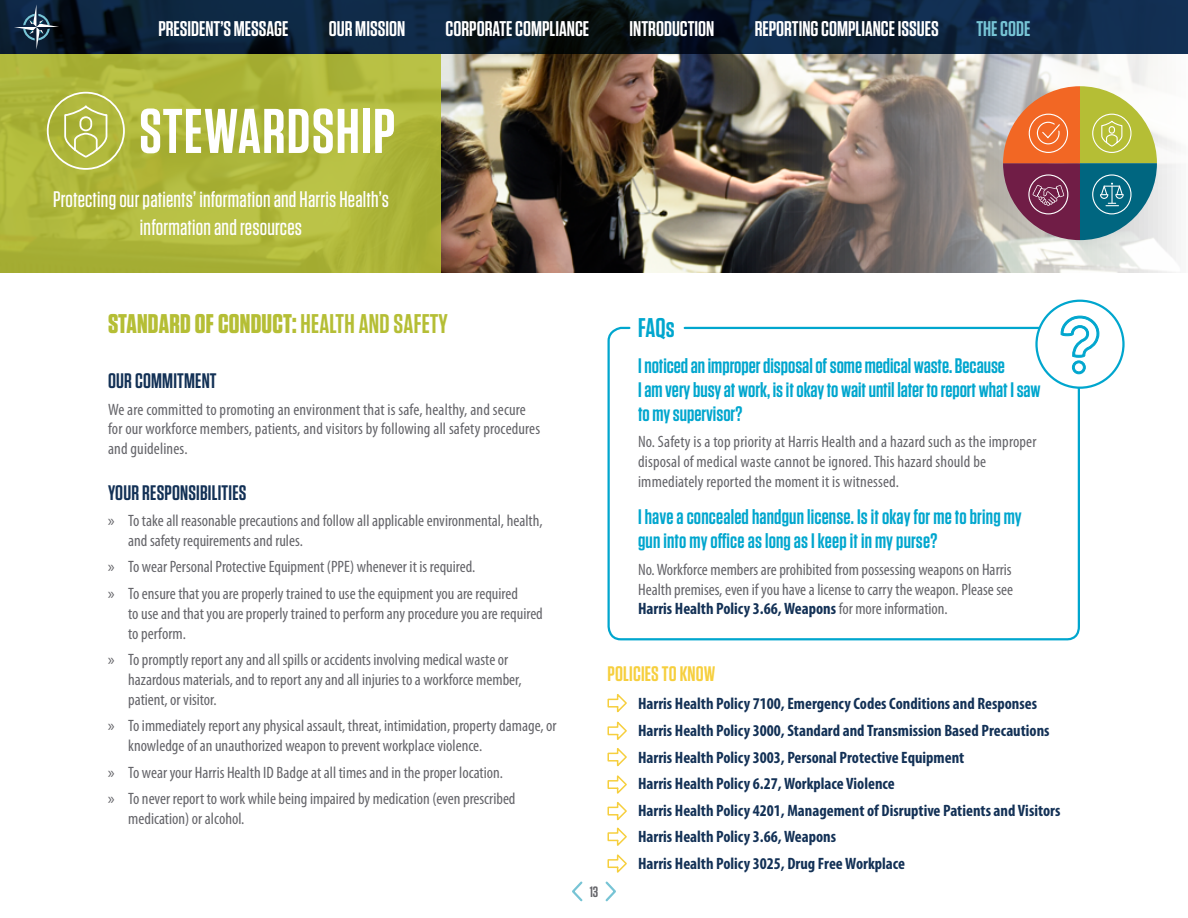
<style>
.page{position:relative;width:1188px;height:918px;background:#fff}
.page>*{position:absolute;margin:0;border:0;box-sizing:border-box;transform-origin:0 0}
.t1{font:600 63px "Tungsten";letter-spacing:.02em;color:#fff}
.t2{font:700 27px "Tungsten";letter-spacing:.01em;color:#b5be35}
.t3{font:600 27px "Tungsten";color:#00a6ce}
.t4{font:500 22.5px/28.5px "Tungsten";letter-spacing:.01em;color:#fff;text-align:center}
.t5{font:600 21.15px "Tungsten";color:#fff}
.t6{font:600 21.15px "Tungsten";color:#77c4d5}
.t7{font:600 21px/24px "Tungsten";color:#00a6ce}
.t8{font:600 21px "Tungsten";letter-spacing:.01em;color:#133156}
.t9{font:600 21px "Tungsten";letter-spacing:.01em;color:#f6cf3e}
.t10{font:condensed 16.5px/19.8px "Myriad Pro";color:#65656a}
.t11{font:700 condensed 16.5px/26.5px "Myriad Pro";color:#133156}
.t12{font:600 15px "Tungsten";color:#65656a}
.s1{font-weight:600}
.s2{font-stretch:normal}
.s3{font-weight:700;color:#133156}
</style>
<div class="page">
<img style="left:440px;top:54px;width:736px;height:219px">
<svg style="left:1003px;top:86px;width:154px;height:154px;background:#9d886e"></svg>
<div style="left:0;top:54px;width:440px;height:219px;background:linear-gradient(to right,#adb63a,#b0b83c)"></div>
<svg style="left:46px;top:91px;width:80px;height:80px;background:#b8bf54"></svg>
<svg style="left:607px;top:326px;width:473px;height:315px"></svg>
<div style="left:1037px;top:301px;width:86px;height:87px;background:#fff;border-radius:50%"></div>
<div style="left:1035px;top:300px;width:90px;height:89px;border:2px solid #00a6ce;border-radius:50%"></div>
<svg style="left:1061px;top:316px;width:38px;height:58px"></svg>
<svg style="left:605px;top:694px;width:22px;height:208px"></svg>
<svg style="left:572px;top:881px;width:11px;height:21px"></svg>
<svg style="left:0;top:0;width:1188px;height:54px;background:#0c2136"></svg>
<svg style="left:14px;top:4px;width:45px;height:46px;background:#253b50"></svg>
<p class="t5" style="left:158px;top:17px;width:132px">PRESIDENT’S MESSAGE</p>
<p class="t5" style="left:329px;top:17px;width:78px">OUR MISSION</p>
<p class="t5" style="left:446px;top:17px;width:145px">CORPORATE COMPLIANCE</p>
<p class="t5" style="left:630px;top:17px;width:86px">INTRODUCTION</p>
<p class="t5" style="left:755px;top:17px;width:186px">REPORTING COMPLIANCE ISSUES</p>
<p class="t6" style="left:976px;top:17px;width:56px">THE CODE</p>
<h1 class="t1" style="left:139px;top:98px;width:258px">STEWARDSHIP</h1>
<h3 class="t4" style="left:53px;top:185px;width:337px">Protecting our patients’ information and Harris Health’s information and resources</h3>
<h2 class="t2" style="left:108px;top:309px;width:341px">STANDARD OF CONDUCT:<span class="s1">HEALTH AND SAFETY</span></h2>
<p class="t8" style="left:108px;top:370px;width:110px">OUR COMMITMENT</p>
<p class="t10" style="left:108px;top:399px;width:434px">We are committed to promoting an environment that is safe, healthy, and secure for our workforce members, patients, and visitors by following all safety procedures and guidelines.</p>
<p class="t8" style="left:108px;top:481px;width:140px">YOUR RESPONSIBILITIES</p>
<p class="t10" style="left:128px;top:511px;width:416px;text-indent:-20px"><span class="s2">»</span> To take all reasonable precautions and follow all applicable environmental, health, and safety requirements and rules.</p>
<p class="t10" style="left:108px;top:554px;width:411px;line-height:26.5px"><span class="s2">»</span> To wear Personal Protective Equipment (PPE) whenever it is required.<br><span class="s2">»</span> To ensure that you are properly trained to use the equipment you are required</p>
<p class="t10" style="left:128px;top:603px;width:416px">to use and that you are properly trained to perform any procedure you are required to perform.</p>
<p class="t10" style="left:128px;top:650px;width:395px;text-indent:-20px"><span class="s2">»</span> To promptly report any and all spills or accidents involving medical waste or hazardous materials, and to report any and all injuries to a workforce member, patient, or visitor.</p>
<p class="t10" style="left:128px;top:716px;width:430px;text-indent:-20px"><span class="s2">»</span> To immediately report any physical assault, threat, intimidation, property damage, or knowledge of an unauthorized weapon to prevent workplace violence.</p>
<p class="t10" style="left:108px;top:759px;width:409px;line-height:26.5px"><span class="s2">»</span> To wear your Harris Health ID Badge at all times and in the proper location.<br><span class="s2">»</span> To never report to work while being impaired by medication (even prescribed</p>
<p class="t10" style="left:128px;top:808px;width:118px">medication) or alcohol.</p>
<h2 class="t3" style="left:638px;top:313px;width:38px">FAQs</h2>
<p class="t7" style="left:638px;top:354px;width:404px">I noticed an improper disposal of some medical waste. Because<br>I am very busy at work, is it okay to wait until later to report what I saw to my supervisor?</p>
<p class="t10" style="left:638px;top:432px;width:400px">No. Safety is a top priority at Harris Health and a hazard such as the improper disposal of medical waste cannot be ignored. This hazard should be immediately reported the moment it is witnessed.</p>
<p class="t7" style="left:638px;top:505px;width:385px">I have a concealed handgun license. Is it okay for me to bring my gun into my office as long as I keep it in my purse?</p>
<p class="t10" style="left:638px;top:559px;width:377px;text-align:justify">No. Workforce members are prohibited from possessing weapons on Harris Health premises, even if you have a license to carry the weapon. Please see <span class="s3">Harris Health Policy 3.66, Weapons</span> for more information.</p>
<p class="t12" style="left:590px;top:884px;width:10px">13</p>
<p class="t9" style="left:608px;top:663px;width:109px">POLICIES TO KNOW</p>
<p class="t11" style="left:638px;top:690px;width:424px">Harris Health Policy 7100, Emergency Codes Conditions and Responses Harris Health Policy 3000, Standard and Transmission Based Precautions Harris Health Policy 3003, Personal Protective Equipment<br>Harris Health Policy 6.27, Workplace Violence<br>Harris Health Policy 4201, Management of Disruptive Patients and Visitors Harris Health Policy 3.66, Weapons<br>Harris Health Policy 3025, Drug Free Workplace</p>
</div>
